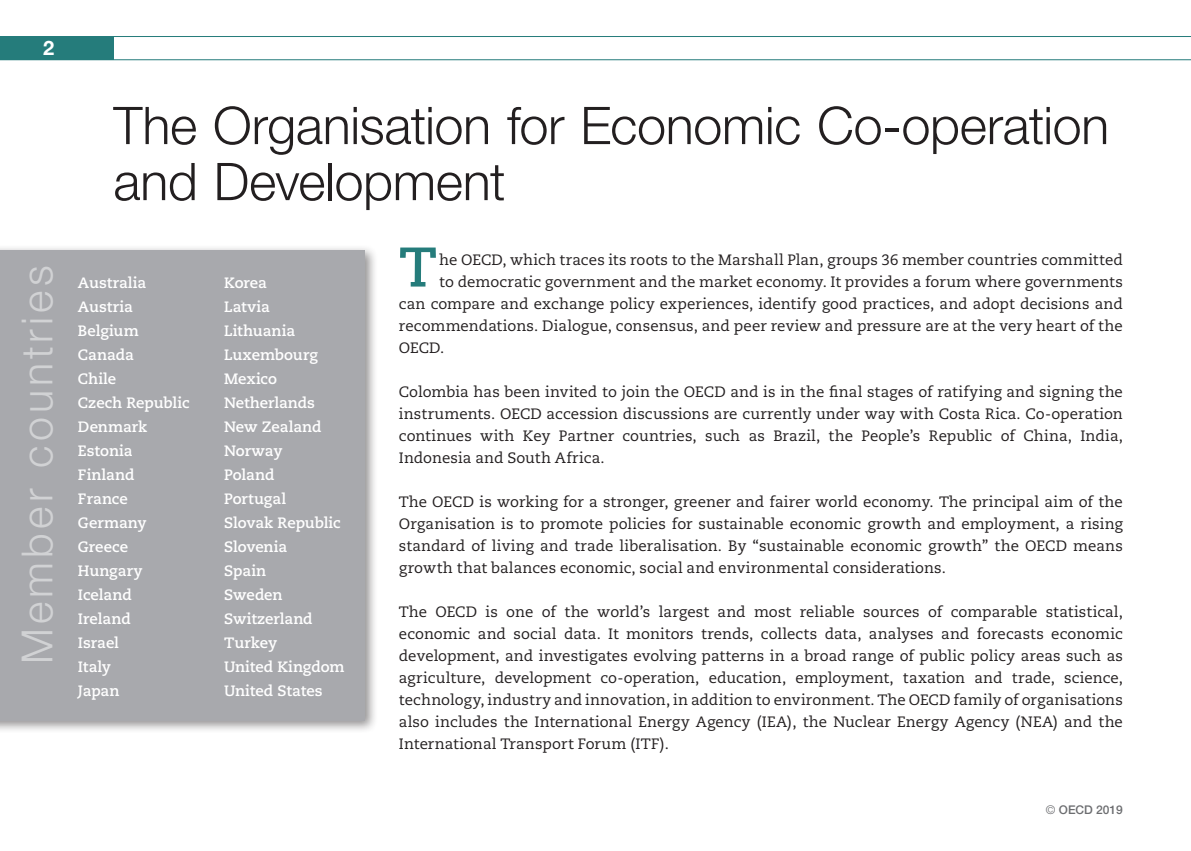
<style>
.page{position:relative;width:1191px;height:851px;background:#fff}
.page>*{position:absolute;margin:0;border:0;box-sizing:border-box;transform-origin:0 0}
.Texte_courant{font:700 55.8px "Caecilia";color:#257c7b}
.Titre{font:300 52px/56px "Helvetica Neue";letter-spacing:-.005em;color:#231f20}
.Texte_courant-2{font:300 43px "Helvetica Neue LT Std";letter-spacing:.095em;color:#d1d2d4}
.t1{font:700 20px "Helvetica Neue";color:#fff}
.Texte_courant-3{font:15px/22px "Caecilia";letter-spacing:.005em;color:#231f20;text-align:justify}
.Texte_courant-4{font:700 15px "Caecilia";color:#fff}
.t2{font:500 12px "Helvetica Neue";color:#6c6d70}
.s1{font-weight:300}
</style>
<div class="page">
<div style="left:0;top:36px;width:113px;height:24px;background:#257c7b"></div>
<hr style="left:0;top:36px;width:1191px;height:1px;background:#257c7b">
<hr style="left:0;top:59px;width:1191px;height:1px;background:#257c7b">
<div style="left:0;top:244px;width:378px;height:489px;background:#231f20;opacity:.5"></div>
<div style="left:0;top:249px;width:364px;height:471px;background:#a8a9ad"></div>
<p class="t1" style="left:43px;top:35px;width:13px">2</p>
<p class="Texte_courant-2" style="left:11px;top:664px;width:400px;rotate:-90deg">Member countries</p>
<p class="Titre" style="left:113px;top:96px;width:997px">The Organisation for Economic Co-operation and Development</p>
<p class="Texte_courant-4" style="left:78px;top:274px;width:70px">Australia</p>
<p class="Texte_courant-4" style="left:78px;top:298px;width:57px">Austria</p>
<p class="Texte_courant-4" style="left:78px;top:322px;width:62px">Belgium</p>
<p class="Texte_courant-4" style="left:78px;top:346px;width:58px">Canada</p>
<p class="Texte_courant-4" style="left:78px;top:370px;width:40px">Chile</p>
<p class="Texte_courant-4" style="left:78px;top:394px;width:113px">Czech Republic</p>
<p class="Texte_courant-4" style="left:78px;top:418px;width:71px">Denmark</p>
<p class="Texte_courant-4" style="left:78px;top:442px;width:56px">Estonia</p>
<p class="Texte_courant-4" style="left:78px;top:466px;width:58px">Finland</p>
<p class="Texte_courant-4" style="left:78px;top:490px;width:51px">France</p>
<p class="Texte_courant-4" style="left:78px;top:514px;width:70px">Germany</p>
<p class="Texte_courant-4" style="left:78px;top:538px;width:52px">Greece</p>
<p class="Texte_courant-4" style="left:78px;top:562px;width:66px">Hungary</p>
<p class="Texte_courant-4" style="left:78px;top:586px;width:55px">Iceland</p>
<p class="Texte_courant-4" style="left:78px;top:610px;width:54px">Ireland</p>
<p class="Texte_courant-4" style="left:78px;top:634px;width:42px">Israel</p>
<p class="Texte_courant-4" style="left:78px;top:658px;width:35px">Italy</p>
<p class="Texte_courant-4" style="left:78px;top:682px;width:43px">Japan</p>
<p class="Texte_courant-4" style="left:224px;top:274px;width:44px">Korea</p>
<p class="Texte_courant-4" style="left:224px;top:298px;width:47px">Latvia</p>
<p class="Texte_courant-4" style="left:224px;top:322px;width:73px">Lithuania</p>
<p class="Texte_courant-4" style="left:224px;top:346px;width:96px">Luxembourg</p>
<p class="Texte_courant-4" style="left:224px;top:370px;width:55px">Mexico</p>
<p class="Texte_courant-4" style="left:224px;top:394px;width:93px">Netherlands</p>
<p class="Texte_courant-4" style="left:224px;top:418px;width:99px">New Zealand</p>
<p class="Texte_courant-4" style="left:224px;top:442px;width:60px">Norway</p>
<p class="Texte_courant-4" style="left:224px;top:466px;width:52px">Poland</p>
<p class="Texte_courant-4" style="left:224px;top:490px;width:64px">Portugal</p>
<p class="Texte_courant-4" style="left:224px;top:514px;width:118px">Slovak Republic</p>
<p class="Texte_courant-4" style="left:224px;top:538px;width:65px">Slovenia</p>
<p class="Texte_courant-4" style="left:224px;top:562px;width:44px">Spain</p>
<p class="Texte_courant-4" style="left:224px;top:586px;width:60px">Sweden</p>
<p class="Texte_courant-4" style="left:224px;top:610px;width:90px">Switzerland</p>
<p class="Texte_courant-4" style="left:224px;top:634px;width:55px">Turkey</p>
<p class="Texte_courant-4" style="left:224px;top:658px;width:122px">United Kingdom</p>
<p class="Texte_courant-4" style="left:224px;top:682px;width:100px">United States</p>
<p class="Texte_courant" style="left:399px;top:234px;width:40px">T</p>
<p class="Texte_courant-3" style="left:439px;top:248px;width:685px">he OECD, which traces its roots to the Marshall Plan, groups 36 member countries committed</p>
<p class="Texte_courant-3" style="left:439px;top:270px;width:685px">to democratic government and the market economy. It provides a forum where governments</p>
<p class="Texte_courant-3" style="left:399px;top:292px;width:725px">can compare and exchange policy experiences, identify good practices, and adopt decisions and</p>
<p class="Texte_courant-3" style="left:399px;top:314px;width:725px">recommendations. Dialogue, consensus, and peer review and pressure are at the very heart of the</p>
<p class="Texte_courant-3" style="left:399px;top:336px;width:47px">OECD.</p>
<p class="Texte_courant-3" style="left:399px;top:380px;width:725px">Colombia has been invited to join the OECD and is in the final stages of ratifying and signing the instruments. OECD accession discussions are currently under way with Costa Rica. Co-operation continues with Key Partner countries, such as Brazil, the People’s Republic of China, India, Indonesia and South Africa.</p>
<p class="Texte_courant-3" style="left:399px;top:490px;width:725px">The OECD is working for a stronger, greener and fairer world economy. The principal aim of the Organisation is to promote policies for sustainable economic growth and employment, a rising standard of living and trade liberalisation. By “sustainable economic growth” the OECD means growth that balances economic, social and environmental considerations.</p>
<p class="Texte_courant-3" style="left:399px;top:600px;width:725px">The OECD is one of the world’s largest and most reliable sources of comparable statistical, economic and social data. It monitors trends, collects data, analyses and forecasts economic development, and investigates evolving patterns in a broad range of public policy areas such as agriculture, development co-operation, education, employment, taxation and trade, science, technology, industry and innovation, in addition to environment. The OECD family of organisations also includes the International Energy Agency (IEA), the Nuclear Energy Agency (NEA) and the International Transport Forum (ITF).</p>
<p class="t2" style="left:1046px;top:802px;width:78px"><span class="s1">©</span> OECD 2019</p>
</div>
